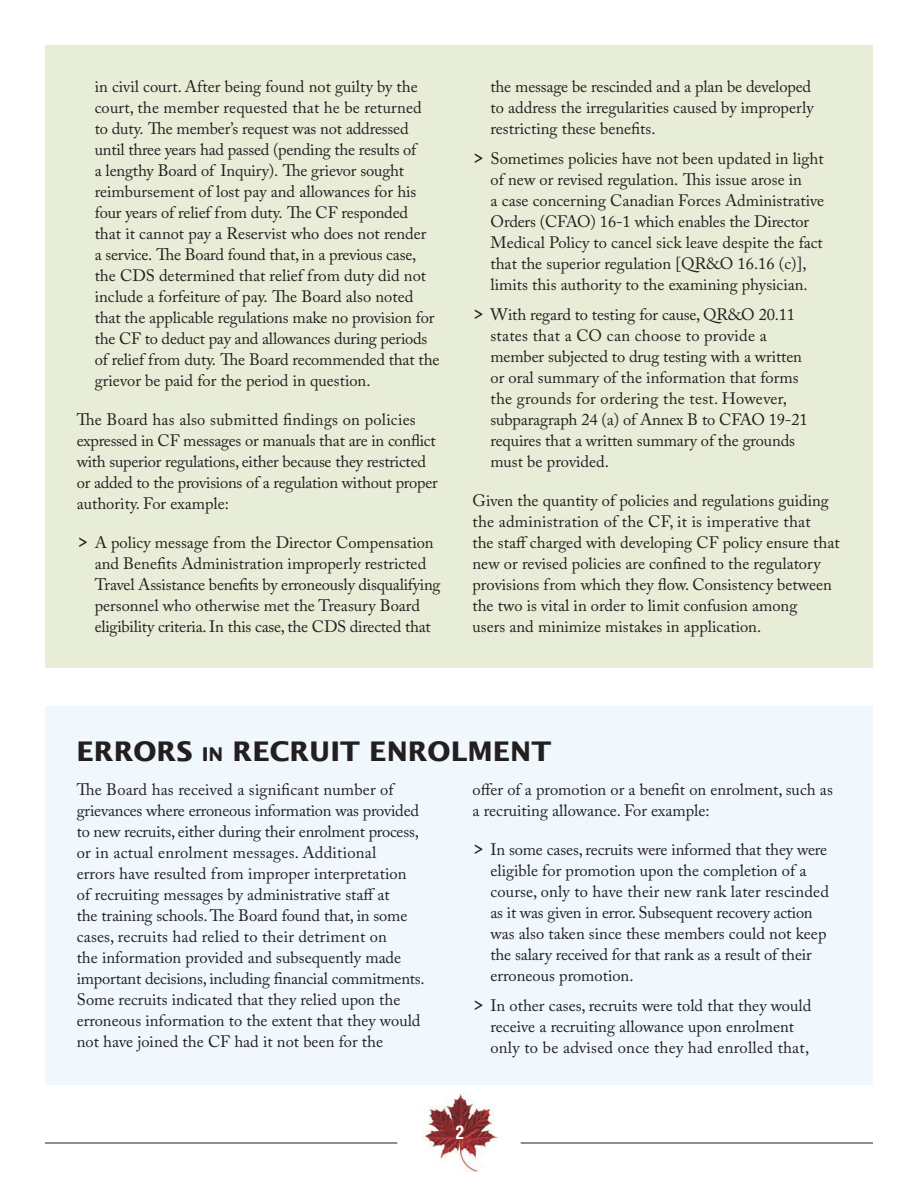
<style>
.page{position:relative;width:918px;height:1188px;background:#fff}
.page>*{position:absolute;margin:0;border:0;box-sizing:border-box;transform-origin:0 0}
.t1{font:700 27px "Lucida Sans Std";color:#231f20}
.t2{font:700 condensed 18px "Helvetica LT Std";color:#fff}
.t3{font:16.5px/21px "Adobe Caslon Pro";color:#231f20}
.s1{font-size:24px}
.s2{font-size:18.9px}
</style>
<div class="page">
<div style="left:45px;top:45px;width:828px;height:622px;background:#e7edd7"></div>
<img style="left:423px;top:1094px;width:74px;height:78px">
<hr style="left:45px;top:1143px;width:352px;height:1px;background:#231f20">
<hr style="left:521px;top:1143px;width:352px;height:1px;background:#231f20">
<div style="left:45px;top:707px;width:828px;height:378px;background:#f0f8fd"></div>
<p class="t3" style="left:95px;top:76px;width:346px">in civil court. After being found not guilty by the court, the member requested that he be returned<br>to duty. The member’s request was not addressed until three years had passed (pending the results of<br>a lengthy Board of Inquiry). The grievor sought reimbursement of lost pay and allowances for his four years of relief from duty. The CF responded<br>that it cannot pay a Reservist who does not render<br>a service. The Board found that, in a previous case, the CDS determined that relief from duty did not include a forfeiture of pay. The Board also noted that the applicable regulations make no provision for the CF to deduct pay and allowances during periods of relief from duty. The Board recommended that the grievor be paid for the period in question.</p>
<p class="t3" style="left:77px;top:409px;width:363px">The Board has also submitted findings on policies expressed in CF messages or manuals that are in conflict with superior regulations, either because they restricted or added to the provisions of a regulation without proper authority. For example:</p>
<p class="t3" style="left:95px;top:532px;width:347px;text-indent:-18px"><span class="s1">&gt;</span> A policy message from the Director Compensation and Benefits Administration improperly restricted Travel Assistance benefits by erroneously disqualifying personnel who otherwise met the Treasury Board eligibility criteria. In this case, the CDS directed that</p>
<p class="t3" style="left:491px;top:76px;width:325px">the message be rescinded and a plan be developed to address the irregularities caused by improperly restricting these benefits.</p>
<p class="t3" style="left:491px;top:148px;width:335px;text-indent:-18px"><span class="s1">&gt;</span> Sometimes policies have not been updated in light of new or revised regulation. This issue arose in<br>a case concerning Canadian Forces Administrative Orders (CFAO) 16-1 which enables the Director Medical Policy to cancel sick leave despite the fact that the superior regulation [QR&amp;O 16.16 (c)], limits this authority to the examining physician.</p>
<p class="t3" style="left:491px;top:304px;width:319px;text-indent:-18px"><span class="s1">&gt;</span> With regard to testing for cause, QR&amp;O 20.11 states that a CO can choose to provide a member subjected to drug testing with a written or oral summary of the information that forms the grounds for ordering the test. However, subparagraph 24 (a) of Annex B to CFAO 19-21 requires that a written summary of the grounds must be provided.</p>
<p class="t3" style="left:473px;top:490px;width:369px">Given the quantity of policies and regulations guiding the administration of the CF, it is imperative that<br>the staff charged with developing CF policy ensure that new or revised policies are confined to the regulatory provisions from which they flow. Consistency between the two is vital in order to limit confusion among<br>users and minimize mistakes in application.</p>
<h1 class="t1" style="left:76px;top:736px;width:20px">ERR</h1>
<h1 class="t1" style="left:134px;top:736px;width:419px">ORS <span class="s2">in</span> RECRUIT ENROLMENT</h1>
<p class="t3" style="left:77px;top:779px;width:350px">The Board has received a significant number of grievances where erroneous information was provided to new recruits, either during their enrolment process, or in actual enrolment messages. Additional<br>errors have resulted from improper interpretation<br>of recruiting messages by administrative staff at<br>the training schools. The Board found that, in some cases, recruits had relied to their detriment on<br>the information provided and subsequently made important decisions, including financial commitments.<br>Some recruits indicated that they relied upon the erroneous information to the extent that they would not have joined the CF had it not been for the</p>
<p class="t3" style="left:472px;top:779px;width:362px">offer of a promotion or a benefit on enrolment, such as a recruiting allowance. For example:</p>
<p class="t3" style="left:490px;top:839px;width:340px;text-indent:-18px"><span class="s1">&gt;</span> In some cases, recruits were informed that they were eligible for promotion upon the completion of a course, only to have their new rank later rescinded as it was given in error. Subsequent recovery action was also taken since these members could not keep the salary received for that rank as a result of their erroneous promotion.</p>
<p class="t3" style="left:491px;top:995px;width:322px;text-indent:-18px"><span class="s1">&gt;</span> In other cases, recruits were told that they would receive a recruiting allowance upon enrolment only to be advised once they had enrolled that,</p>
<p class="t2" style="left:455px;top:1121px;width:10px">2</p>
</div>
